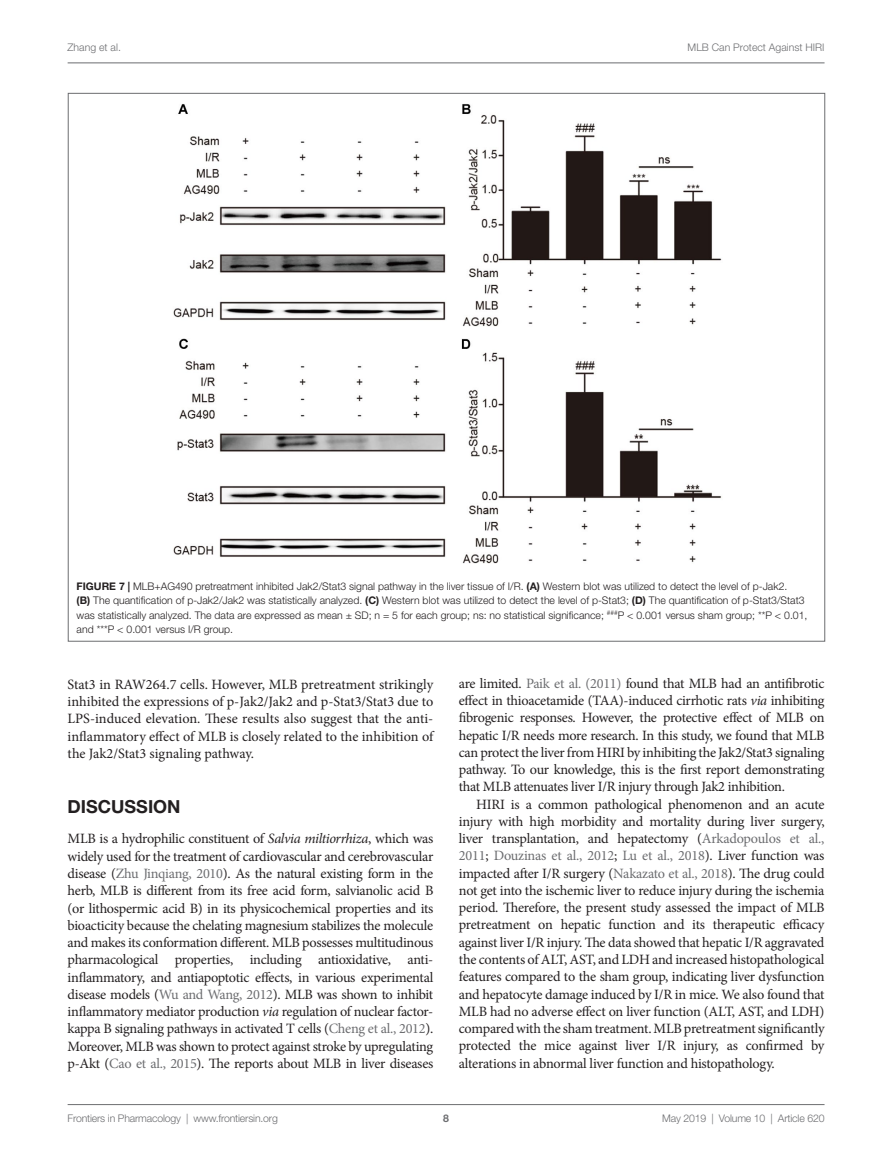
<style>
.page{position:relative;width:893px;height:1170px;background:#fff}
.page>*{position:absolute;margin:0;border:0;box-sizing:border-box;transform-origin:0 0}
._1{font:700 18px "Helvetica Neue LT Std";color:#231f20}
.T1{font:14.25px/17.2px "Minion Pro";letter-spacing:-.02em;color:#231f20;text-align:justify}
.T{font:14.25px/17.2px "Minion Pro";letter-spacing:-.01em;color:#231f20;text-align:justify}
.FC{font:300 10.5px/14.2px "Helvetica Neue LT Std";color:#231f20}
.t1{font:300 10.5px "Helvetica Neue LT Std";letter-spacing:-.015em;color:#6c6d70}
.t2{font:700 10.5px "Helvetica Neue LT Std";color:#6c6d70}
.s1{font-weight:700}
.s2{font-style:italic}
.s3{color:#6c6d70}
</style>
<div class="page">
<hr style="left:68px;top:63px;width:756px;height:1px;background:#6c6d70">
<hr style="left:68px;top:1104px;width:756px;height:1px;background:#6c6d70">
<img style="left:173px;top:104px;width:549px;height:459px">
<p class="t1" style="left:68px;top:41px;width:55px">Zhang et al.</p>
<p class="t1" style="left:688px;top:41px;width:138px">MLB Can Protect Against HIRI</p>
<p class="FC" style="left:77px;top:579px;width:732px"><span class="s1">FIGURE 7 |</span> MLB+AG490 pretreatment inhibited Jak2/Stat3 signal pathway in the liver tissue of I/R. <span class="s1">(A)</span> Western blot was utilized to detect the level of p-Jak2.<br><span class="s1">(B)</span> The quantification of p-Jak2/Jak2 was statistically analyzed. <span class="s1">(C)</span> Western blot was utilized to detect the level of p-Stat3; <span class="s1">(D)</span> The quantification of p-Stat3/Stat3 was statistically analyzed. The data are expressed as mean ± SD; n = 5 for each group; ns: no statistical significance; <sup>###</sup>P &lt; 0.001 versus sham group; **P &lt; 0.01, and ***P &lt; 0.001 versus I/R group.</p>
<p class="T" style="left:68px;top:675px;width:367px">Stat3 in RAW264.7 cells. However, MLB pretreatment strikingly inhibited the expressions of p-Jak2/Jak2 and p-Stat3/Stat3 due to LPS-induced elevation. These results also suggest that the anti&shy;inflammatory effect of MLB is closely related to the inhibition of the Jak2/Stat3 signaling pathway.</p>
<p class="_1" style="left:68px;top:795px;width:115px">DISCUSSION</p>
<p class="T1" style="left:68px;top:830px;width:367px">MLB is a hydrophilic constituent of <span class="s2">Salvia miltiorrhiza</span>, which was widely used for the treatment of cardiovascular and cerebrovascular disease (<span class="s3">Zhu Jinqiang, 2010</span>). As the natural existing form in the herb, MLB is different from its free acid form, salvianolic acid B (or lithospermic acid B) in its physicochemical properties and its bioacticity because the chelating magnesium stabilizes the molecule and makes its conformation different. MLB possesses multitudinous pharmacological properties, including antioxidative, anti&shy;inflammatory, and antiapoptotic effects, in various experimental disease models (<span class="s3">Wu and Wang, 2012</span>). MLB was shown to inhibit inflammatory mediator production <span class="s2">via</span> regulation of nuclear factor&shy;kappa B signaling pathways in activated T cells (<span class="s3">Cheng et al., 2012</span>).<br>Moreover, MLB was shown to protect against stroke by upregulating p-Akt (<span class="s3">Cao et al., 2015</span>). The reports about MLB in liver diseases</p>
<p class="T1" style="left:459px;top:674px;width:367px">are limited. <span class="s3">Paik et al. (2011)</span> found that MLB had an antifibrotic effect in thioacetamide (TAA)-induced cirrhotic rats <span class="s2">via</span> inhibiting fibrogenic responses. However, the protective effect of MLB on hepatic I/R needs more research. In this study, we found that MLB can protect the liver from HIRI by inhibiting the Jak2/Stat3 signaling pathway. To our knowledge, this is the first report demonstrating that MLB attenuates liver I/R injury through Jak2 inhibition.</p>
<p class="T" style="left:459px;top:795px;width:367px;text-indent:17px">HIRI is a common pathological phenomenon and an acute injury with high morbidity and mortality during liver surgery, liver transplantation, and hepatectomy (<span class="s3">Arkadopoulos et al., 2011</span>; <span class="s3">Douzinas et al., 2012</span>; <span class="s3">Lu et al., 2018</span>). Liver function was impacted after I/R surgery (<span class="s3">Nakazato et al., 2018</span>). The drug could not get into the ischemic liver to reduce injury during the ischemia period. Therefore, the present study assessed the impact of MLB pretreatment on hepatic function and its therapeutic efficacy against liver I/R injury. The data showed that hepatic I/R aggravated the contents of ALT, AST, and LDH and increased histopathological features compared to the sham group, indicating liver dysfunction and hepatocyte damage induced by I/R in mice. We also found that MLB had no adverse effect on liver function (ALT, AST, and LDH) compared with the sham treatment. MLB pretreatment significantly protected the mice against liver I/R injury, as confirmed by alterations in abnormal liver function and histopathology.</p>
<p class="t1" style="left:68px;top:1111px;width:212px">Frontiers in Pharmacology | www.frontiersin.org</p>
<p class="t2" style="left:443px;top:1111px;width:7px">8</p>
<p class="t1" style="left:662px;top:1111px;width:164px">May 2019 | Volume 10 | Article 620</p>
</div>
